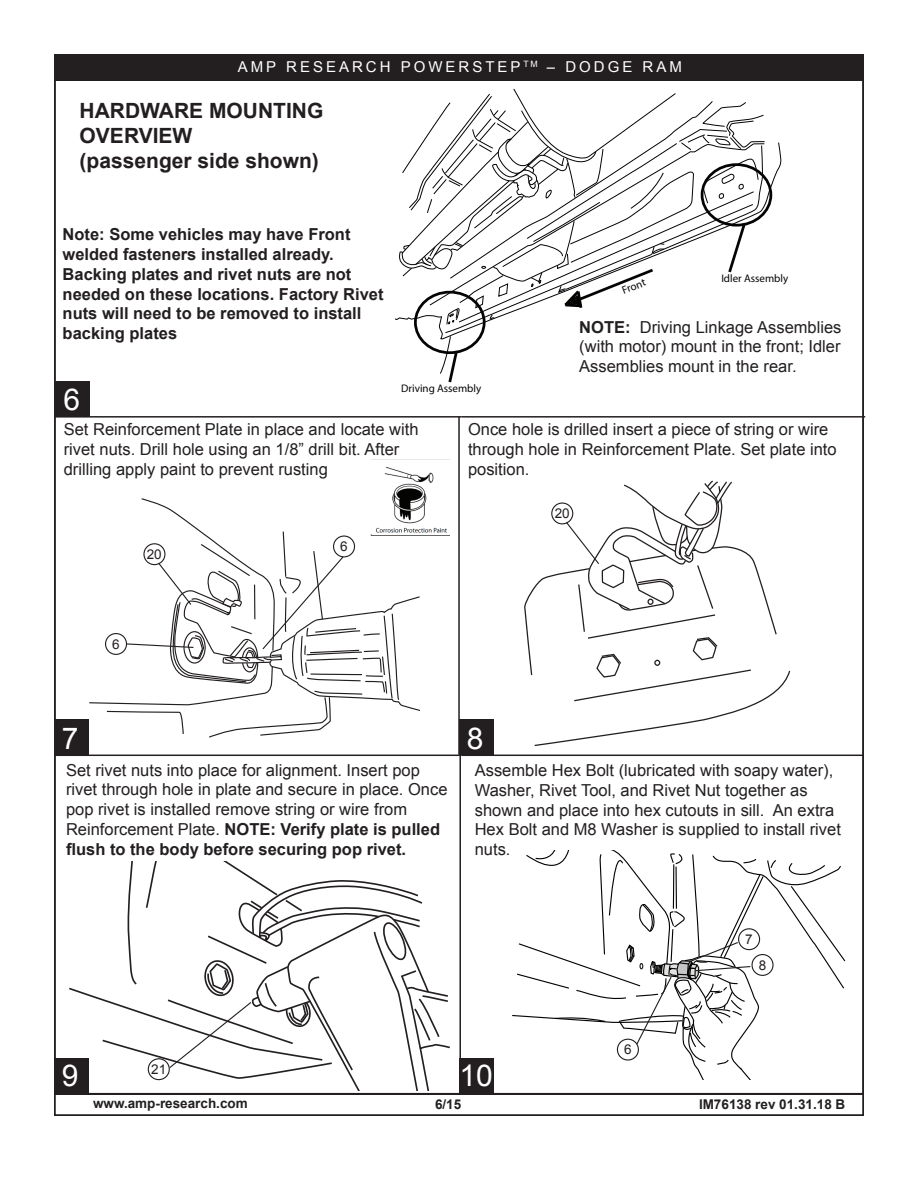
<style>
.page{position:relative;width:918px;height:1188px;background:#fff}
.page>*{position:absolute;margin:0;border:0;box-sizing:border-box;transform-origin:0 0}
.t1{font:30px "Arial";color:#fff}
.t2{font:700 21px/25.2px "Arial";color:#231f20}
.t3{font:16.5px/19.8px "Arial";color:#231f20}
.t4{font:700 16.5px/19.8px "Arial";color:#231f20}
.t5{font:15px "Arial";letter-spacing:.2em;color:#fff}
.t6{font:700 13.5px "Arial";color:#231f20}
.t7{font:13.5px "Arial";color:#231f20}
.t8{font:10.95px "Myriad";color:#040503}
.s1{font-weight:700}
</style>
<div class="page">
<div style="left:54px;top:55px;width:809px;height:26px;background:#231f20"></div>
<div style="left:55px;top:381px;width:35px;height:36px;background:#231f20"></div>
<div style="left:459px;top:719px;width:35px;height:36px;background:#231f20"></div>
<div style="left:54px;top:719px;width:35px;height:36px;background:#231f20"></div>
<div style="left:54px;top:1058px;width:35px;height:36px;background:#231f20"></div>
<div style="left:459px;top:1058px;width:35px;height:36px;background:#231f20"></div>
<div style="left:54px;top:1094px;width:810px;height:22px;border:2px solid #231f20"></div>
<hr style="left:55px;top:416px;width:407px;height:2px;background:#231f20">
<hr style="left:462px;top:416px;width:403px;height:2px;background:#231f20">
<hr style="left:55px;top:755px;width:407px;height:1px;background:#231f20">
<hr style="left:462px;top:755px;width:402px;height:1px;background:#231f20">
<hr style="left:459px;top:750px;width:2px;height:344px;background:#231f20">
<hr style="left:458px;top:416px;width:2px;height:339px;background:#231f20">
<svg style="left:395px;top:88px;width:371px;height:295px"></svg>
<svg style="left:524px;top:480px;width:267px;height:266px"></svg>
<svg style="left:69px;top:861px;width:381px;height:229px"></svg>
<svg style="left:512px;top:850px;width:333px;height:230px"></svg>
<svg style="left:89px;top:498px;width:360px;height:240px"></svg>
<img style="left:372px;top:467px;width:77px;height:67px">
<div style="left:370px;top:459px;width:81px;height:84px;border:1px solid #fff"></div>
<p class="t5" style="left:238px;top:57px;width:446px">AMP RESEARCH POWERSTEP <sup>TM</sup> – DODGE RAM</p>
<p class="t2" style="left:80px;top:99px;width:245px">HARDWARE MOUNTING<br>OVERVIEW<br>(passenger side shown)</p>
<p class="t4" style="left:63px;top:225px;width:322px">Note: Some vehicles may have Front welded fasteners installed already.<br>Backing plates and rivet nuts are not needed on these locations. Factory Rivet nuts will need to be removed to install backing plates</p>
<h1 class="t1" style="left:63px;top:376px;width:18px">1</h1>
<h1 class="t1" style="left:63px;top:379px;width:18px">6</h1>
<p class="t8" style="left:401px;top:383px;width:82px">Driving Assembly</p>
<p class="t8" style="left:621px;top:285px;width:26px;rotate:-21deg">Front</p>
<p class="t8" style="left:721px;top:273px;width:68px">Idler Assembly</p>
<p class="t3" style="left:579px;top:317px;width:264px;text-align:justify"><span class="s1">NOTE:</span> Driving Linkage Assemblies (with motor) mount in the front; Idler Assemblies mount in the rear.</p>
<p class="t3" style="left:64px;top:419px;width:356px">Set Reinforcement Plate in place and locate with rivet nuts. Drill hole using an 1/8” drill bit. After drilling apply paint to prevent rusting</p>
<p class="t3" style="left:468px;top:419px;width:370px">Once hole is drilled insert a piece of string or wire through hole in Reinforcement Plate. Set plate into position.</p>
<p class="t7" style="left:147px;top:546px;width:17px">20</p>
<p class="t7" style="left:112px;top:635px;width:9px">6</p>
<p class="t7" style="left:340px;top:538px;width:9px">6</p>
<h1 class="t1" style="left:62px;top:715px;width:18px">2</h1>
<h1 class="t1" style="left:466px;top:715px;width:18px">3</h1>
<h1 class="t1" style="left:62px;top:719px;width:18px">7</h1>
<h1 class="t1" style="left:467px;top:719px;width:18px">8</h1>
<p class="t7" style="left:555px;top:505px;width:17px">20</p>
<p class="t3" style="left:66px;top:760px;width:383px">Set rivet nuts into place for alignment. Insert pop rivet through hole in plate and secure in place. Once pop rivet is installed remove string or wire from Reinforcement Plate. <span class="s1">NOTE: Verify plate is pulled flush to the body before securing pop rivet.</span></p>
<p class="t3" style="left:475px;top:761px;width:368px">Assemble Hex Bolt (lubricated with soapy water), Washer, Rivet Tool, and Rivet Nut together as shown and place into hex cutouts in sill. An extra Hex Bolt and M8 Washer is supplied to install rivet nuts.</p>
<p class="t7" style="left:624px;top:1041px;width:9px">6</p>
<p class="t7" style="left:745px;top:930px;width:9px">7</p>
<p class="t7" style="left:759px;top:956px;width:9px">8</p>
<h1 class="t1" style="left:61px;top:1052px;width:18px">4</h1>
<h1 class="t1" style="left:468px;top:1054px;width:18px">5</h1>
<p class="t7" style="left:151px;top:1060px;width:17px">21</p>
<h1 class="t1" style="left:62px;top:1056px;width:18px">9</h1>
<h1 class="t1" style="left:459px;top:1056px;width:35px">10</h1>
<p class="t6" style="left:93px;top:1094px;width:156px">www.amp-research.com</p>
<p class="t6" style="left:435px;top:1096px;width:28px">6/15</p>
<p class="t6" style="left:699px;top:1096px;width:148px">IM76138 rev 01.31.18 B</p>
</div>
